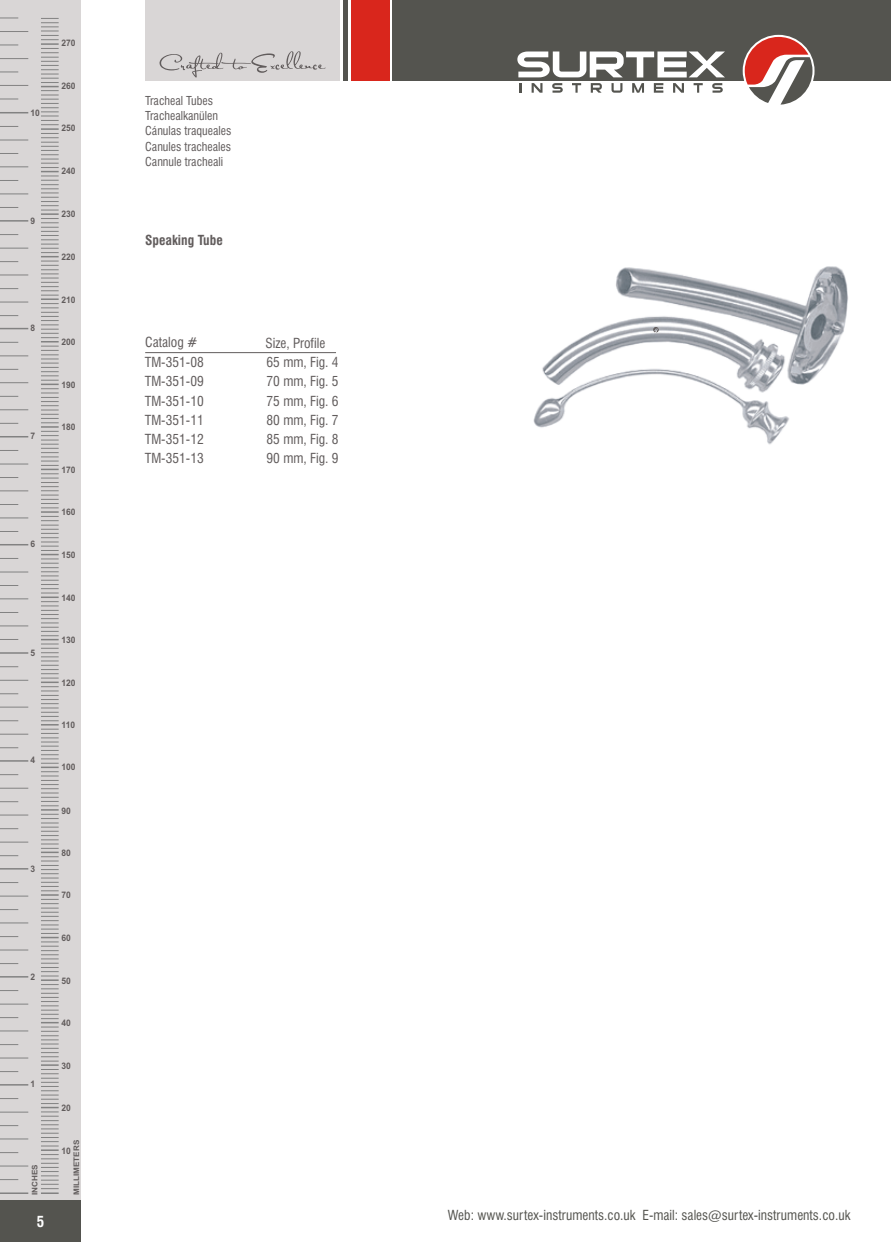
<style>
.page{position:relative;width:891px;height:1242px;background:#fff}
.page>*{position:absolute;margin:0;border:0;box-sizing:border-box;transform-origin:0 0}
.t1{font:700 condensed 15px "Swiss 721 BT";color:#fff}
.t2{font:condensed 13.5px/19.5px "Swiss 721 BT";color:#615c5c;text-align:justify}
.t3{font:condensed 13.5px "Swiss 721 BT";color:#54544f}
.t4{font:700 condensed 13.5px "Swiss 721 BT";color:#615c5c}
.t5{font:condensed 12px/15.3px "Swiss 721 BT";color:#615c5c}
.t6{font:700 9px "Arial";color:#615c5c;scale:.94 1}
.t7{font:700 7.65px "Arial";color:#615c5c;scale:1.06 1}
</style>
<div class="page">
<hr style="left:145px;top:352px;width:191px;height:1px;background:#615c5c">
<img style="left:533px;top:266px;width:315px;height:179px">
<div style="left:0;top:0;width:80px;height:1215px;background:#d9d6d6"></div>
<div style="left:0;top:1200px;width:80px;height:42px;background:#54544f"></div>
<hr style="left:0;top:1192px;width:28px;height:2px;background:#828282">
<svg style="left:0;top:1179px;width:18px;height:1px"></svg>
<svg style="left:0;top:1166px;width:28px;height:1px"></svg>
<svg style="left:0;top:1152px;width:18px;height:1px"></svg>
<svg style="left:0;top:1139px;width:28px;height:1px"></svg>
<svg style="left:0;top:1125px;width:18px;height:1px"></svg>
<svg style="left:0;top:1112px;width:28px;height:1px"></svg>
<svg style="left:0;top:1098px;width:18px;height:1px"></svg>
<hr style="left:0;top:1084px;width:28px;height:2px;background:#828282">
<svg style="left:0;top:1071px;width:18px;height:1px"></svg>
<svg style="left:0;top:1058px;width:28px;height:1px"></svg>
<svg style="left:0;top:1044px;width:18px;height:1px"></svg>
<svg style="left:0;top:1031px;width:28px;height:1px"></svg>
<svg style="left:0;top:1017px;width:18px;height:1px"></svg>
<svg style="left:0;top:1004px;width:28px;height:1px"></svg>
<svg style="left:0;top:990px;width:18px;height:1px"></svg>
<hr style="left:0;top:976px;width:28px;height:2px;background:#828282">
<svg style="left:0;top:963px;width:18px;height:1px"></svg>
<svg style="left:0;top:950px;width:28px;height:1px"></svg>
<svg style="left:0;top:936px;width:18px;height:1px"></svg>
<svg style="left:0;top:923px;width:28px;height:1px"></svg>
<svg style="left:0;top:909px;width:18px;height:1px"></svg>
<svg style="left:0;top:896px;width:28px;height:1px"></svg>
<svg style="left:0;top:882px;width:18px;height:1px"></svg>
<hr style="left:0;top:868px;width:28px;height:2px;background:#828282">
<svg style="left:0;top:855px;width:18px;height:1px"></svg>
<svg style="left:0;top:842px;width:28px;height:1px"></svg>
<svg style="left:0;top:828px;width:18px;height:1px"></svg>
<svg style="left:0;top:815px;width:28px;height:1px"></svg>
<svg style="left:0;top:801px;width:18px;height:1px"></svg>
<svg style="left:0;top:788px;width:28px;height:1px"></svg>
<svg style="left:0;top:774px;width:18px;height:1px"></svg>
<hr style="left:0;top:760px;width:28px;height:2px;background:#828282">
<svg style="left:0;top:747px;width:18px;height:1px"></svg>
<svg style="left:0;top:734px;width:28px;height:1px"></svg>
<svg style="left:0;top:720px;width:18px;height:1px"></svg>
<svg style="left:0;top:707px;width:28px;height:1px"></svg>
<svg style="left:0;top:693px;width:18px;height:1px"></svg>
<svg style="left:0;top:680px;width:28px;height:1px"></svg>
<svg style="left:0;top:666px;width:18px;height:1px"></svg>
<hr style="left:0;top:652px;width:28px;height:2px;background:#828282">
<svg style="left:0;top:639px;width:18px;height:1px"></svg>
<svg style="left:0;top:626px;width:28px;height:1px"></svg>
<svg style="left:0;top:612px;width:18px;height:1px"></svg>
<svg style="left:0;top:598px;width:28px;height:1px"></svg>
<svg style="left:0;top:585px;width:18px;height:1px"></svg>
<svg style="left:0;top:572px;width:28px;height:1px"></svg>
<svg style="left:0;top:558px;width:18px;height:1px"></svg>
<svg style="left:0;top:544px;width:28px;height:1px"></svg>
<svg style="left:0;top:531px;width:18px;height:1px"></svg>
<svg style="left:0;top:518px;width:28px;height:1px"></svg>
<svg style="left:0;top:504px;width:18px;height:1px"></svg>
<svg style="left:0;top:490px;width:28px;height:1px"></svg>
<svg style="left:0;top:477px;width:18px;height:1px"></svg>
<svg style="left:0;top:464px;width:28px;height:1px"></svg>
<svg style="left:0;top:450px;width:18px;height:1px"></svg>
<svg style="left:0;top:436px;width:28px;height:1px"></svg>
<svg style="left:0;top:423px;width:18px;height:1px"></svg>
<svg style="left:0;top:409px;width:28px;height:1px"></svg>
<svg style="left:0;top:396px;width:18px;height:1px"></svg>
<svg style="left:0;top:382px;width:28px;height:1px"></svg>
<svg style="left:0;top:369px;width:18px;height:1px"></svg>
<svg style="left:0;top:355px;width:28px;height:1px"></svg>
<svg style="left:0;top:342px;width:18px;height:1px"></svg>
<svg style="left:0;top:328px;width:28px;height:1px"></svg>
<svg style="left:0;top:315px;width:18px;height:1px"></svg>
<svg style="left:0;top:302px;width:28px;height:1px"></svg>
<svg style="left:0;top:288px;width:18px;height:1px"></svg>
<svg style="left:0;top:275px;width:28px;height:1px"></svg>
<svg style="left:0;top:261px;width:18px;height:1px"></svg>
<svg style="left:0;top:248px;width:28px;height:1px"></svg>
<svg style="left:0;top:234px;width:18px;height:1px"></svg>
<hr style="left:0;top:220px;width:28px;height:2px;background:#828282">
<svg style="left:0;top:207px;width:18px;height:1px"></svg>
<svg style="left:0;top:194px;width:28px;height:1px"></svg>
<svg style="left:0;top:180px;width:18px;height:1px"></svg>
<svg style="left:0;top:166px;width:28px;height:1px"></svg>
<svg style="left:0;top:153px;width:18px;height:1px"></svg>
<svg style="left:0;top:140px;width:28px;height:1px"></svg>
<svg style="left:0;top:126px;width:18px;height:1px"></svg>
<svg style="left:0;top:112px;width:28px;height:1px"></svg>
<svg style="left:0;top:18px;width:18px;height:1px"></svg>
<svg style="left:0;top:31px;width:28px;height:1px"></svg>
<svg style="left:0;top:45px;width:18px;height:1px"></svg>
<svg style="left:0;top:58px;width:28px;height:1px"></svg>
<svg style="left:0;top:72px;width:18px;height:1px"></svg>
<svg style="left:0;top:85px;width:28px;height:1px"></svg>
<svg style="left:0;top:99px;width:18px;height:1px"></svg>
<svg style="left:41px;top:18px;width:18px;height:1176px"></svg>
<div style="left:393px;top:0;width:498px;height:80px;background:#54544f"></div>
<div style="left:351px;top:0;width:38px;height:80px;background:#d9261c"></div>
<hr style="left:344px;top:0;width:4px;height:80px;background:#54544f">
<div style="left:145px;top:0;width:195px;height:80px;background:#d9d6d6"></div>
<svg style="left:160px;top:51px;width:166px;height:26px"></svg>
<svg style="left:743px;top:35px;width:72px;height:72px"></svg>
<svg style="left:745px;top:37px;width:67px;height:68px"></svg>
<svg style="left:520px;top:83px;width:2px;height:10px"></svg>
<svg style="left:532px;top:83px;width:11px;height:10px"></svg>
<svg style="left:552px;top:83px;width:11px;height:10px"></svg>
<svg style="left:572px;top:83px;width:9px;height:10px"></svg>
<svg style="left:591px;top:83px;width:11px;height:10px"></svg>
<svg style="left:612px;top:83px;width:10px;height:10px"></svg>
<svg style="left:632px;top:83px;width:12px;height:10px"></svg>
<svg style="left:654px;top:83px;width:9px;height:10px"></svg>
<svg style="left:673px;top:83px;width:11px;height:10px"></svg>
<svg style="left:694px;top:83px;width:9px;height:10px"></svg>
<svg style="left:712px;top:83px;width:11px;height:10px"></svg>
<svg style="left:517px;top:52px;width:208px;height:25px"></svg>
<svg style="left:653px;top:327px;width:6px;height:6px"></svg>
<p class="t6" style="left:31px;top:109px;width:12px">10</p>
<p class="t6" style="left:31px;top:217px;width:7px">9</p>
<p class="t6" style="left:31px;top:325px;width:7px">8</p>
<p class="t6" style="left:31px;top:433px;width:7px">7</p>
<p class="t6" style="left:31px;top:541px;width:7px">6</p>
<p class="t6" style="left:31px;top:649px;width:7px">5</p>
<p class="t6" style="left:31px;top:757px;width:7px">4</p>
<p class="t6" style="left:31px;top:865px;width:7px">3</p>
<p class="t6" style="left:31px;top:973px;width:7px">2</p>
<p class="t6" style="left:31px;top:1081px;width:7px">1</p>
<p class="t7" style="left:32px;top:1195px;width:30px;rotate:-90deg">INCHES</p>
<p class="t1" style="left:37px;top:1215px;width:9px">5</p>
<p class="t6" style="left:61px;top:40px;width:17px">270</p>
<p class="t6" style="left:61px;top:82px;width:17px">260</p>
<p class="t6" style="left:61px;top:125px;width:17px">250</p>
<p class="t6" style="left:61px;top:168px;width:17px">240</p>
<p class="t6" style="left:61px;top:210px;width:17px">230</p>
<p class="t6" style="left:61px;top:253px;width:17px">220</p>
<p class="t6" style="left:61px;top:296px;width:17px">210</p>
<p class="t6" style="left:61px;top:339px;width:17px">200</p>
<p class="t6" style="left:61px;top:381px;width:17px">190</p>
<p class="t6" style="left:61px;top:424px;width:17px">180</p>
<p class="t6" style="left:61px;top:466px;width:17px">170</p>
<p class="t6" style="left:61px;top:508px;width:17px">160</p>
<p class="t6" style="left:61px;top:551px;width:17px">150</p>
<p class="t6" style="left:61px;top:594px;width:17px">140</p>
<p class="t6" style="left:61px;top:636px;width:17px">130</p>
<p class="t6" style="left:61px;top:679px;width:17px">120</p>
<p class="t6" style="left:61px;top:721px;width:16px">110</p>
<p class="t6" style="left:61px;top:764px;width:17px">100</p>
<p class="t6" style="left:61px;top:807px;width:12px">90</p>
<p class="t6" style="left:61px;top:849px;width:12px">80</p>
<p class="t6" style="left:61px;top:892px;width:12px">70</p>
<p class="t6" style="left:61px;top:935px;width:12px">60</p>
<p class="t6" style="left:61px;top:977px;width:12px">50</p>
<p class="t6" style="left:61px;top:1020px;width:12px">40</p>
<p class="t6" style="left:61px;top:1062px;width:12px">30</p>
<p class="t6" style="left:61px;top:1105px;width:12px">20</p>
<p class="t6" style="left:61px;top:1147px;width:12px">10</p>
<p class="t7" style="left:74px;top:1195px;width:53px;rotate:-90deg">MILLIMETERS</p>
<p class="t5" style="left:145px;top:94px;width:88px">Tracheal Tubes<br>Trachealkanülen<br>Cánulas traqueales<br>Canules tracheales<br>Cannule tracheali</p>
<p class="t4" style="left:145px;top:235px;width:79px">Speaking Tube</p>
<p class="t2" style="left:145px;top:333px;width:61px;text-align:left">Catalog #<br>TM-351-08<br>TM-351-09<br>TM-351-10<br>TM-351-11<br>TM-351-12<br>TM-351-13</p>
<p class="t2" style="left:265px;top:334px;width:61px">Size, Profile</p>
<p class="t2" style="left:267px;top:354px;width:74px">65 mm, Fig. 4<br>70 mm, Fig. 5<br>75 mm, Fig. 6<br>80 mm, Fig. 7<br>85 mm, Fig. 8<br>90 mm, Fig. 9</p>
<p class="t3" style="left:448px;top:1210px;width:404px">Web: www.surtex-instruments.co.uk E-mail: sales@surtex-instruments.co.uk</p>
</div>
